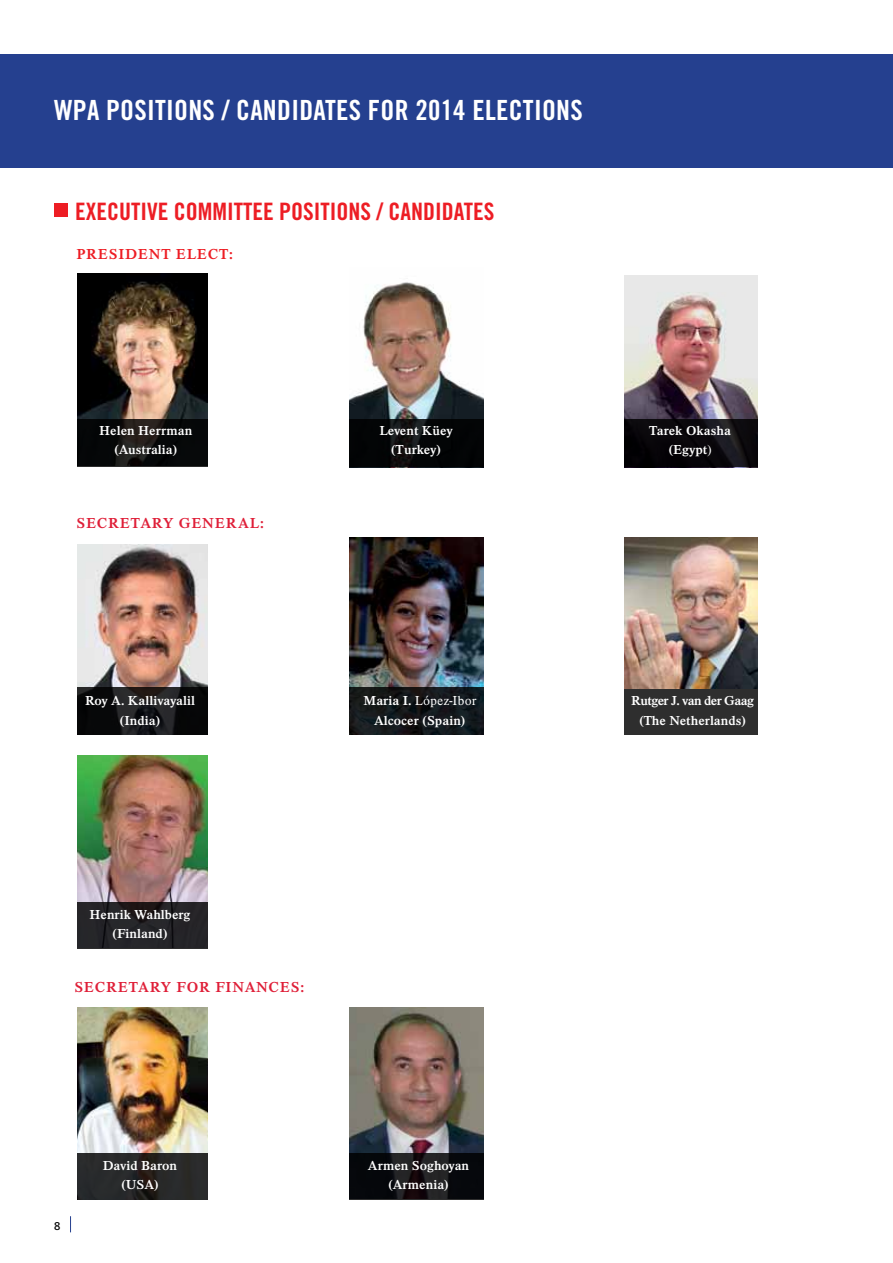
<style>
.page{position:relative;width:893px;height:1263px;background:#fff}
.page>*{position:absolute;margin:0;border:0;box-sizing:border-box;transform-origin:0 0}
.t1{font:27.75px "Trade Gothic Bold Cond Twenty";letter-spacing:.01em;color:#fff}
.t2{font:24px "Trade Gothic Bold Cond Twenty";color:#ed1d24}
.t3{font:700 15px "Timeless EF";letter-spacing:.05em;color:#df1f38}
.t4{font:700 15px "Timeless EF";letter-spacing:.05em;color:#ed1d24}
.t5{font:700 13.5px/19.5px "Timeless EF";color:#fff;text-align:center}
.t6{font:700 13.5px/19.5px "Timeless EF";letter-spacing:-.03em;color:#fff;text-align:center}
.t7{font:11.25px "Frutiger";color:#000}
.s1{font-weight:300}
</style>
<div class="page">
<img style="left:77px;top:545px;width:131px;height:142px">
<img style="left:77px;top:755px;width:131px;height:147px">
<img style="left:624px;top:275px;width:134px;height:144px">
<img style="left:349px;top:282px;width:135px;height:137px">
<img style="left:77px;top:274px;width:131px;height:145px">
<svg style="left:77px;top:419px;width:681px;height:48px;background:#0a0a0b"></svg>
<img style="left:349px;top:1008px;width:135px;height:145px">
<img style="left:77px;top:1008px;width:131px;height:145px">
<svg style="left:77px;top:1153px;width:407px;height:47px;background:#1b1b1d"></svg>
<img style="left:349px;top:537px;width:135px;height:150px">
<svg style="left:77px;top:687px;width:681px;height:48px;background:#1c1e1f"></svg>
<svg style="left:77px;top:902px;width:131px;height:46px;background:#232225"></svg>
<svg style="left:70px;top:1216px;width:1px;height:16px"></svg>
<div style="left:54px;top:203px;width:14px;height:14px;background:#ed1d24"></div>
<img style="left:624px;top:538px;width:134px;height:150px">
<div style="left:208px;top:264px;width:141px;height:944px;background:#fff"></div>
<div style="left:484px;top:264px;width:140px;height:970px;background:#fff"></div>
<div style="left:0;top:54px;width:893px;height:114px;background:#25408f"></div>
<h1 class="t1" style="left:54px;top:93px;width:530px">WPA POSITIONS / CANDIDATES FOR 2014 ELECTIONS</h1>
<h2 class="t2" style="left:75px;top:196px;width:420px">EXECUTIVE COMMITTEE POSITIO NS / CANDIDATES</h2>
<p class="t4" style="left:76px;top:245px;width:158px">PRESIDENT ELECT:</p>
<p class="t5" style="left:99px;top:421px;width:95px">Helen Herrman (Australia)</p>
<p class="t5" style="left:379px;top:421px;width:75px">Levent Küey (Turkey)</p>
<p class="t5" style="left:649px;top:421px;width:83px">Tarek Okasha (Egypt<span class="s1">)</span></p>
<p class="t3" style="left:76px;top:515px;width:189px">SECRETARY GENERAL:</p>
<p class="t5" style="left:85px;top:691px;width:111px">Roy A. Kallivayalil (India)</p>
<p class="t5" style="left:363px;top:691px;width:114px">Maria I. <span class="s1">López-Ibor<br></span>Alcocer (Spain)</p>
<p class="t6" style="left:631px;top:691px;width:125px">Rutger J. van der Gaag (The Netherlands)</p>
<p class="t5" style="left:90px;top:905px;width:102px">Henrik Wahlberg (Finland)</p>
<p class="t3" style="left:74px;top:979px;width:232px">SECRETARY FOR FINANCES:</p>
<p class="t7" style="left:54px;top:1219px;width:8px">8</p>
<p class="t5" style="left:103px;top:1156px;width:76px">David Baron (USA)</p>
<p class="t5" style="left:368px;top:1156px;width:103px">Armen Soghoyan (Armenia)</p>
</div>
